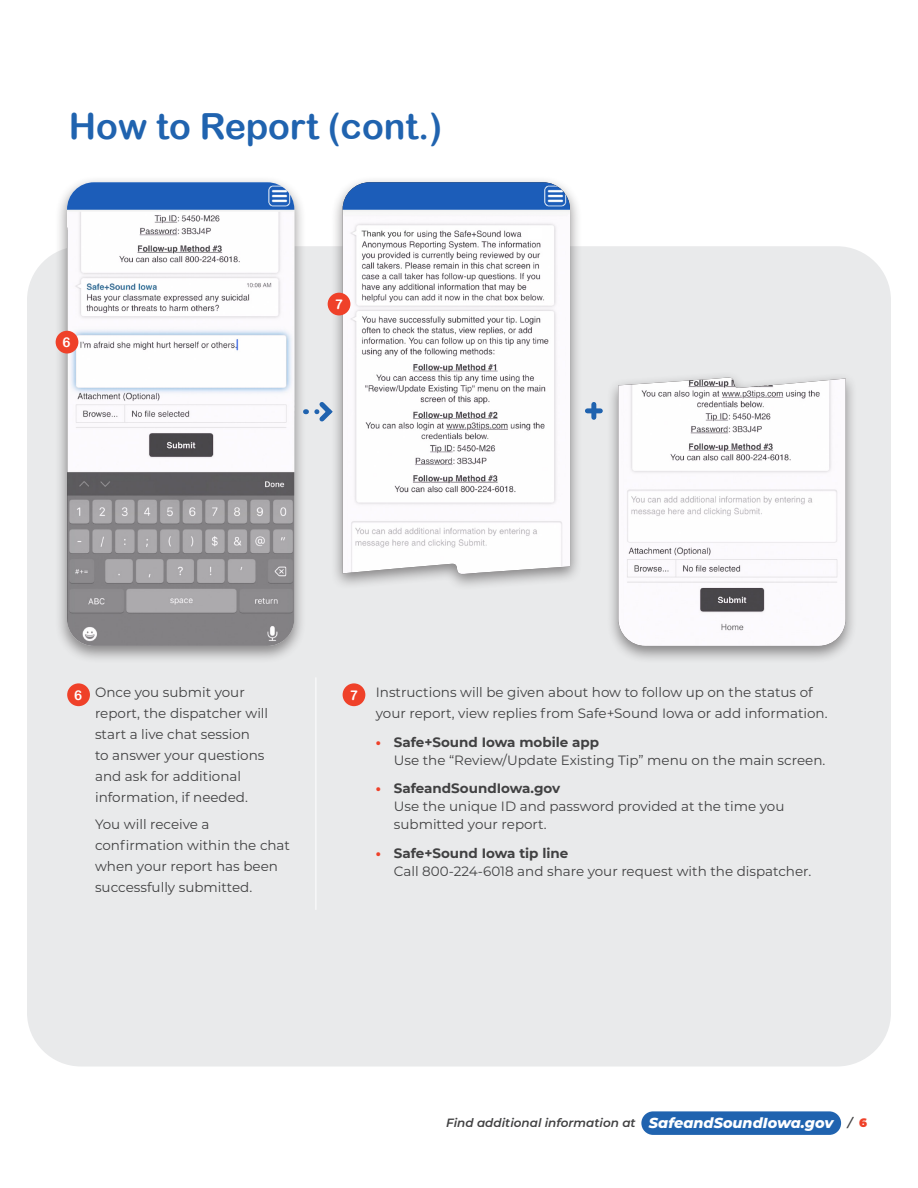
<style>
.page{position:relative;width:918px;height:1188px;background:#fff}
.page>*{position:absolute;margin:0;border:0;box-sizing:border-box;transform-origin:0 0}
.Headline{font:36px "Arial Rounded MT Bold";color:#2063af}
.Callout{font:italic 800 14.4px "Montserrat";color:#fff}
.Body{font:13.5px/21px "Montserrat";color:#414142}
.Headline-2{font:13.5px "Arial Rounded MT Bold";color:#fff}
.Callout-2{font:italic 600 12px "Montserrat";color:#414142}
.s1{font-weight:800;color:#ef4129}
.s2{font-weight:700}
.s3{font-weight:900;font-style:normal;color:#ef4129}
</style>
<div class="page">
<div style="left:27px;top:246px;width:864px;height:820px;background:#e9eaeb;border-radius:54px"></div>
<div style="left:641px;top:1111px;width:200px;height:24px;background:#2063af;border-radius:12px"></div>
<hr style="left:316px;top:678px;width:1px;height:232px;background:#fff">
<div style="left:55px;top:175px;width:251px;height:488px;background:#231f20;opacity:.5"></div>
<img style="left:67px;top:182px;width:227px;height:464px">
<div style="left:330px;top:175px;width:252px;height:417px;background:#231f20;opacity:.5"></div>
<img style="left:343px;top:182px;width:227px;height:393px">
<div style="left:606px;top:371px;width:252px;height:293px;background:#231f20;opacity:.5"></div>
<img style="left:618px;top:378px;width:228px;height:268px">
<svg style="left:315px;top:397px;width:21px;height:29px"></svg>
<div style="left:591px;top:404px;width:5px;height:13px;background:#2063af"></div>
<div style="left:587px;top:408px;width:13px;height:5px;background:#2063af"></div>
<div style="left:67px;top:683px;width:23px;height:23px;background:#ef4129;border-radius:50%"></div>
<div style="left:56px;top:331px;width:22px;height:23px;background:#ef4129;border-radius:50%"></div>
<div style="left:343px;top:683px;width:22px;height:23px;background:#ef4129;border-radius:50%"></div>
<div style="left:328px;top:293px;width:22px;height:22px;background:#ef4129;border-radius:50%"></div>
<p class="Headline" style="left:69px;top:105px;width:375px">How to Report (cont.)</p>
<p class="Headline-2" style="left:62px;top:334px;width:10px">6</p>
<p class="Headline-2" style="left:335px;top:296px;width:10px">7</p>
<p class="Headline-2" style="left:74px;top:687px;width:10px">6</p>
<p class="Body" style="left:95px;top:681px;width:175px">Once you submit your report, the dispatcher will start a live chat session<br>to answer your questions and ask for additional information, if needed.</p>
<p class="Body" style="left:95px;top:813px;width:197px">You will receive a confirmation within the chat when your report has been successfully submitted.</p>
<p class="Headline-2" style="left:350px;top:687px;width:10px">7</p>
<p class="Body" style="left:376px;top:681px;width:453px">Instructions will be given about how to follow up on the status of your report, view replies from Safe+Sound Iowa or add information.</p>
<p class="Body" style="left:394px;top:732px;width:433px;line-height:18px;text-indent:-18px"><span class="s1">•</span> <span class="s2">Safe+Sound Iowa mobile app<br></span>Use the “Review/Update Existing Tip” menu on the main screen.</p>
<p class="Body" style="left:394px;top:779px;width:392px;line-height:18px;text-indent:-18px"><span class="s1">•</span> <span class="s2">SafeandSoundIowa.gov<br></span>Use the unique ID and password provided at the time you submitted your report.</p>
<p class="Body" style="left:394px;top:844px;width:419px;line-height:18px;text-indent:-18px"><span class="s1">•</span> <span class="s2">Safe+Sound Iowa tip line<br></span>Call 800-224-6018 and share your request with the dispatcher.</p>
<p class="Callout-2" style="left:446px;top:1114px;width:191px">Find additional information at</p>
<p class="Callout" style="left:649px;top:1112px;width:186px">SafeandSoundIowa.gov</p>
<p class="Callout-2" style="left:848px;top:1114px;width:21px">/ <span class="s3">6</span></p>
</div>
